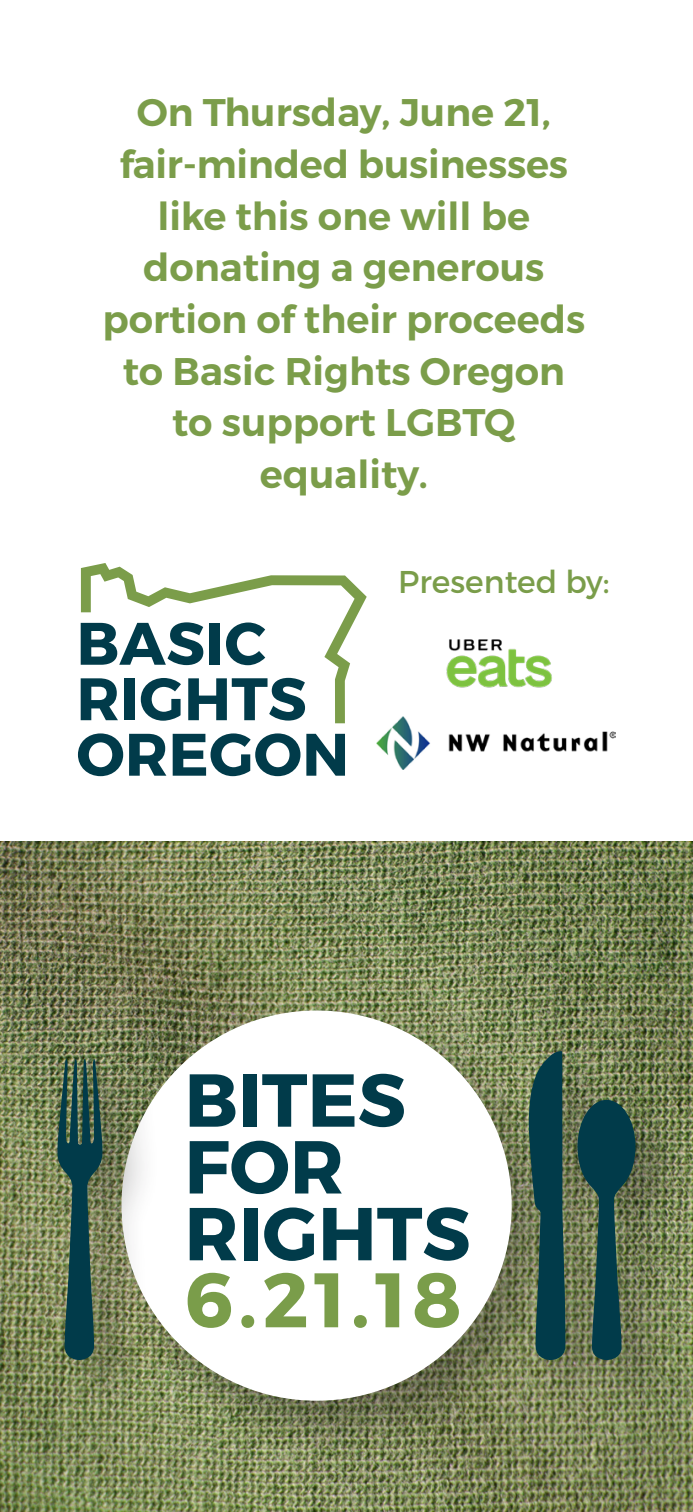
<style>
.page{position:relative;width:693px;height:1512px;background:#fff}
.page>*{position:absolute;margin:0;border:0;box-sizing:border-box;transform-origin:0 0}
.t1{font:700 77px "Montserrat";color:#7a9d4a}
.t2{font:700 74.9px/66.9px "Montserrat";color:#013b4a}
.t3{font:600 38.5px/51.8px "Montserrat";color:#7b9d4a;text-align:center}
.t4{font:31.5px "Montserrat";color:#7a9d4a}
</style>
<div class="page">
<img style="left:0;top:842px;width:693px;height:670px">
<div style="left:112px;top:1001px;width:458px;height:458px;background:#231f20;opacity:.3"></div>
<div style="left:122px;top:1011px;width:390px;height:390px;background:#fff;border-radius:50%"></div>
<div style="left:48px;top:1052px;width:113px;height:365px;background:#231f20;opacity:.3"></div>
<img style="left:57px;top:1055px;width:45px;height:305px">
<div style="left:519px;top:1044px;width:105px;height:373px;background:#231f20;opacity:.3"></div>
<svg style="left:529px;top:1051px;width:36px;height:309px;background:#1e4c4e"></svg>
<div style="left:568px;top:1091px;width:125px;height:327px;background:#231f20;opacity:.3"></div>
<img style="left:577px;top:1100px;width:59px;height:260px">
<svg style="left:81px;top:563px;width:286px;height:160px"></svg>
<svg style="left:81px;top:622px;width:122px;height:43px"></svg>
<div style="left:209px;top:623px;width:11px;height:42px;background:#013b4a"></div>
<svg style="left:226px;top:623px;width:39px;height:42px"></svg>
<svg style="left:81px;top:678px;width:37px;height:42px"></svg>
<div style="left:124px;top:678px;width:11px;height:42px;background:#013b4a"></div>
<svg style="left:141px;top:678px;width:40px;height:43px"></svg>
<svg style="left:188px;top:678px;width:117px;height:43px"></svg>
<svg style="left:78px;top:733px;width:45px;height:43px"></svg>
<svg style="left:129px;top:734px;width:37px;height:42px"></svg>
<svg style="left:173px;top:733px;width:127px;height:43px"></svg>
<svg style="left:306px;top:734px;width:39px;height:42px"></svg>
<img style="left:446px;top:639px;width:106px;height:49px">
<img style="left:377px;top:716px;width:238px;height:53px">
<p class="t3" style="left:102px;top:87px;width:484px">On Thursday, June 21, fair-minded businesses like this one will be donating a generous portion of their proceeds to Basic Rights Oregon to support LGBTQ equality.</p>
<p class="t4" style="left:398px;top:563px;width:213px">Presented by:</p>
<h2 class="t2" style="left:184px;top:1068px;width:288px">BITES<br>FOR<br>RIGHTS</h2>
<p class="t1" style="left:184px;top:1252px;width:279px">6.21.18</p>
</div>
